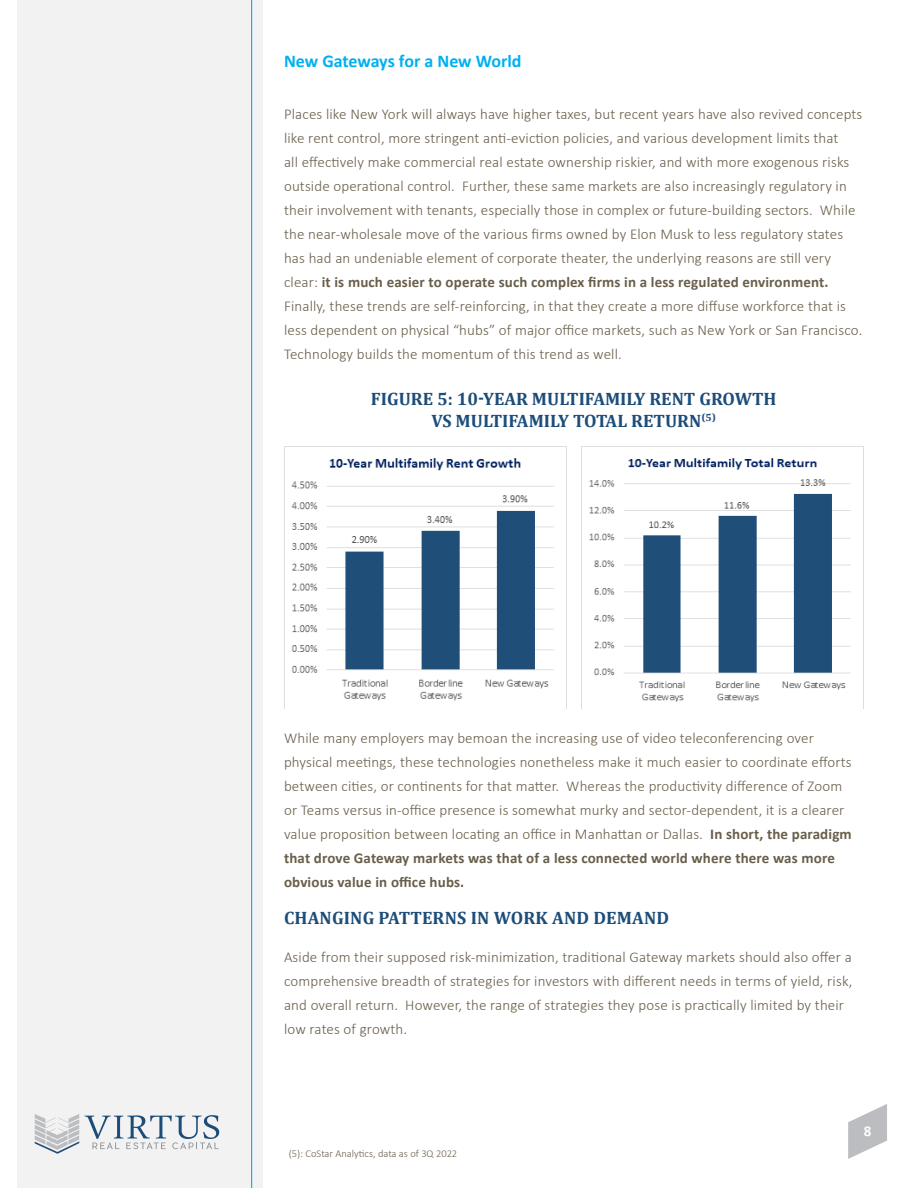
<style>
.page{position:relative;width:918px;height:1188px;background:#fff}
.page>*{position:absolute;margin:0;border:0;box-sizing:border-box;transform-origin:0 0}
.t1{font:700 18px "Cambria";color:#1c4d79}
.t2{font:700 18px "Calibri";letter-spacing:-.005em;color:#00b0f0}
.t3{font:300 15px/24px "Calibri";letter-spacing:.01em;color:#695e4a}
.t4{font:700 15px "Calibri";color:#fff}
.t5{font:300 10.5px "Calibri";color:#695e4a}
.s1{font-weight:700}
</style>
<div class="page">
<svg style="left:848px;top:1104px;width:39px;height:55px"></svg>
<div style="left:17px;top:0;width:246px;height:1188px;background:#f2f2f2"></div>
<hr style="left:251px;top:0;width:1px;height:1188px;background:#00b0f0">
<svg style="left:85px;top:1115px;width:134px;height:34px"></svg>
<svg style="left:35px;top:1114px;width:44px;height:40px"></svg>
<img style="left:284px;top:446px;width:282px;height:263px">
<img style="left:582px;top:446px;width:281px;height:256px">
<p class="t2" style="left:284px;top:49px;width:239px">New Gateways for a New World</p>
<p class="t3" style="left:284px;top:102px;width:580px">Places like New York will always have higher taxes, but recent years have also revived concepts like rent control, more stringent anti-eviction policies, and various development limits that<br>all effectively make commercial real estate ownership riskier, and with more exogenous risks outside operational control. Further, these same markets are also increasingly regulatory in their involvement with tenants, especially those in complex or future-building sectors. While the near-wholesale move of the various firms owned by Elon Musk to less regulatory states has had an undeniable element of corporate theater, the underlying reasons are still very clear: <span class="s1">it is much easier to operate such complex firms in a less regulated environment.<br></span>Finally, these trends are self-reinforcing, in that they create a more diffuse workforce that is less dependent on physical “hubs” of major office markets, such as New York or San Francisco.<br>Technology builds the momentum of this trend as well.</p>
<p class="t1" style="left:371px;top:386px;width:407px">FIGURE 5: 10-YEAR MULTIFAMILY RENT GROWTH</p>
<p class="t1" style="left:431px;top:408px;width:286px">VS MULTIFAMILY TOTAL RETURN<sup>(5)</sup></p>
<p class="t3" style="left:284px;top:726px;width:569px">While many employers may bemoan the increasing use of video teleconferencing over physical meetings, these technologies nonetheless make it much easier to coordinate efforts between cities, or continents for that matter. Whereas the productivity difference of Zoom or Teams versus in-office presence is somewhat murky and sector-dependent, it is a clearer value proposition between locating an office in Manhattan or Dallas. <span class="s1">In short, the paradigm that drove Gateway markets was that of a less connected world where there was more obvious value in office hubs.</span></p>
<p class="t1" style="left:284px;top:906px;width:387px">CHANGING PATTERNS IN WORK AND DEMAND</p>
<p class="t3" style="left:284px;top:945px;width:570px">Aside from their supposed risk-minimization, traditional Gateway markets should also offer a comprehensive breadth of strategies for investors with different needs in terms of yield, risk, and overall return. However, the range of strategies they pose is practically limited by their low rates of growth.</p>
<p class="t5" style="left:289px;top:1147px;width:170px">(5): CoStar Analytics, data as of 3Q 2022</p>
<p class="t4" style="left:864px;top:1120px;width:9px">8</p>
</div>
